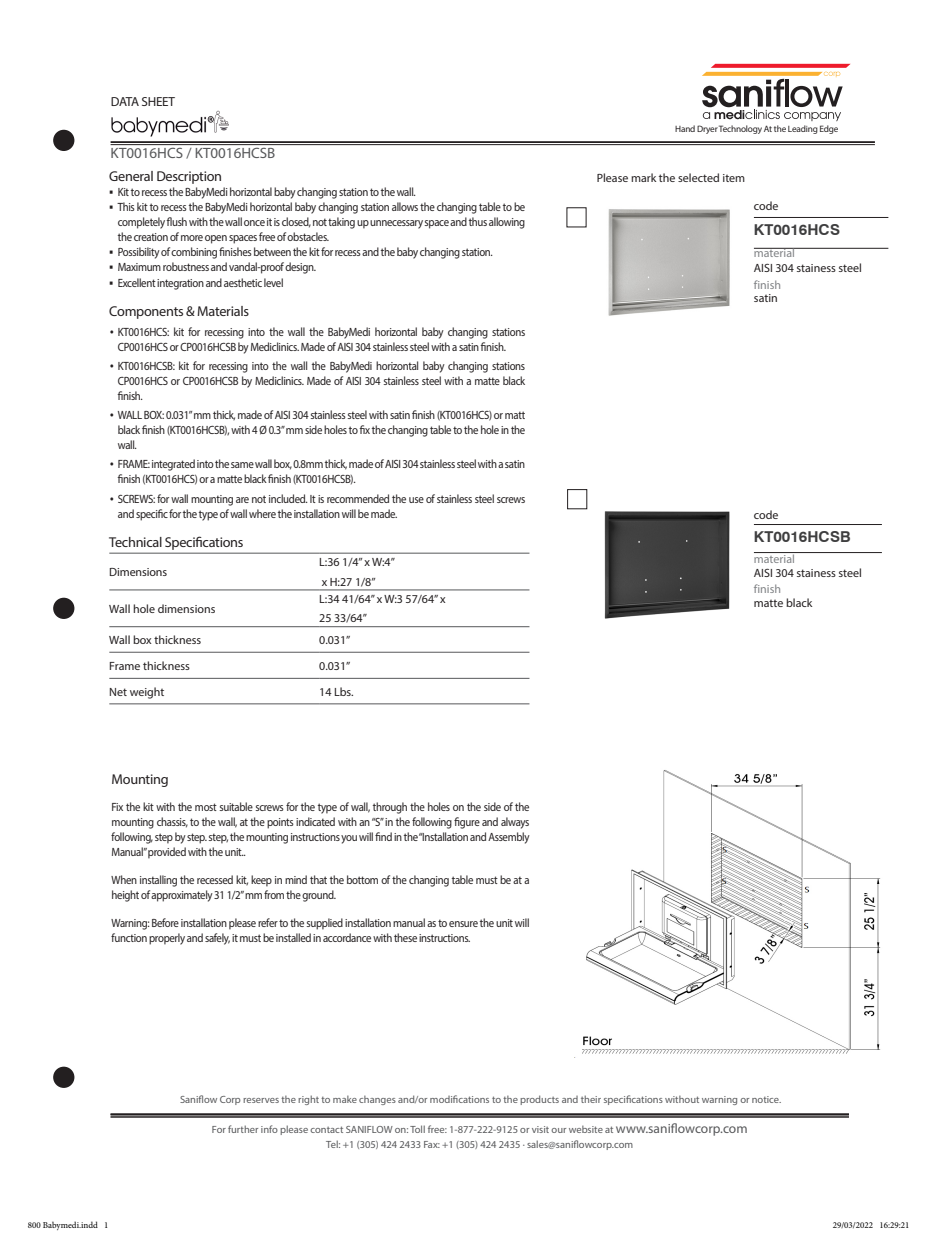
<style>
.page{position:relative;width:940px;height:1233px;background:#fff}
.page>*{position:absolute;margin:0;border:0;box-sizing:border-box;transform-origin:0 0}
.base{font:15px "Myriad Pro";color:#57585a}
.codigos{font:700 15px "Swiss 721 BT";color:#3e3e3f}
.ladillo{font:14.25px "Myriad Pro";letter-spacing:-.02em;color:#231f20}
.titular{font:13.05px "Myriad Pro";letter-spacing:-.02em;color:#231f20}
.ladillo-2{font:12px/15px "Myriad Pro";letter-spacing:-.03em;color:#231f20;scale:.9 1}
.base-2{font:12px "Myriad Pro";color:#231f20}
.matt_acabado{font:12px "Myriad Pro";color:#231f20}
.code{font:12px "Myriad Pro";color:#231f20}
.code_titular{font:12px "Myriad Pro";color:#808285}
.bullets{font:12px "Myriad Pro";color:#231f20}
.t1{font:10.5px/15px "Myriad Pro";color:#57585a;text-align:center}
.t2{font:9.3px "Myriad Pro";letter-spacing:-.02em;color:#231f20}
.t3{font:9px "Minion Pro";color:#000}
.s1{font-family:"Swiss 721 BT";font-size:10.5px}
.s2{font-size:13.5px}
</style>
<div class="page">
<hr style="left:109px;top:553px;width:210px;height:1px;background:#57585a">
<hr style="left:319px;top:553px;width:210px;height:1px;background:#57585a">
<hr style="left:109px;top:589px;width:210px;height:1px;background:#57585a">
<hr style="left:319px;top:589px;width:210px;height:1px;background:#57585a">
<hr style="left:109px;top:626px;width:210px;height:1px;background:#57585a">
<hr style="left:319px;top:626px;width:210px;height:1px;background:#57585a">
<hr style="left:109px;top:652px;width:210px;height:1px;background:#57585a">
<hr style="left:319px;top:652px;width:210px;height:1px;background:#57585a">
<hr style="left:109px;top:678px;width:210px;height:1px;background:#57585a">
<hr style="left:319px;top:678px;width:210px;height:1px;background:#57585a">
<hr style="left:109px;top:703px;width:210px;height:1px;background:#57585a">
<hr style="left:319px;top:703px;width:210px;height:1px;background:#57585a">
<hr style="left:754px;top:217px;width:134px;height:1px;background:#231f20">
<hr style="left:754px;top:248px;width:134px;height:1px;background:#231f20">
<hr style="left:754px;top:524px;width:128px;height:1px;background:#231f20">
<hr style="left:754px;top:552px;width:128px;height:1px;background:#231f20">
<svg style="left:702px;top:64px;width:148px;height:57px"></svg>
<hr style="left:111px;top:144px;width:764px;height:1px;background:#231f20">
<hr style="left:111px;top:141px;width:764px;height:2px;background:#231f20">
<hr style="left:111px;top:1116px;width:738px;height:1px;background:#231f20">
<hr style="left:111px;top:1113px;width:738px;height:2px;background:#231f20">
<div style="left:567px;top:489px;width:20px;height:20px;border:1px solid #231f20"></div>
<div style="left:53px;top:130px;width:21px;height:21px;background:#231f20;border-radius:50%"></div>
<div style="left:53px;top:597px;width:21px;height:22px;background:#231f20;border-radius:50%"></div>
<div style="left:53px;top:1066px;width:21px;height:21px;background:#231f20;border-radius:50%"></div>
<img style="left:608px;top:209px;width:122px;height:107px">
<img style="left:604px;top:511px;width:126px;height:108px">
<img style="left:111px;top:110px;width:118px;height:27px">
<img style="left:582px;top:770px;width:299px;height:284px">
<p class="titular" style="left:111px;top:93px;width:66px">DATA SHEET</p>
<p class="base" style="left:111px;top:144px;width:166px">KT0016HCS / KT0016HCSB</p>
<p class="ladillo" style="left:109px;top:167px;width:114px">General Description</p>
<p class="ladillo-2" style="left:109px;top:184px;width:342px">▪ Kit to recess the BabyMedi horizontal baby changing station to the wall.</p>
<p class="ladillo-2" style="left:118px;top:199px;width:454px;text-align:justify;text-indent:-9px">▪ This kit to recess the BabyMedi horizontal baby changing station allows the changing table to be completely flush with the wall once it is closed, not taking up unnecessary space and thus allowing the creation of more open spaces free of obstacles.</p>
<p class="ladillo-2" style="left:109px;top:244px;width:428px">▪ Possibility of combining finishes between the kit for recess and the baby changing station.</p>
<p class="ladillo-2" style="left:109px;top:259px;width:231px">▪ Maximum robustness and vandal-proof design.</p>
<p class="ladillo-2" style="left:109px;top:275px;width:195px">▪ Excellent integration and aesthetic level</p>
<p class="ladillo" style="left:109px;top:303px;width:141px">Components &amp; Materials</p>
<p class="ladillo-2" style="left:118px;top:324px;width:454px;text-indent:-9px"><span class="s1">•</span> KT0016HCS: kit for recessing into the wall the BabyMedi horizontal baby changing stations<br>CP0016HCS or CP0016HCSB by Mediclinics. Made of AISI 304 stainless steel with a satin finish.</p>
<p class="ladillo-2" style="left:118px;top:358px;width:454px;text-align:justify;text-indent:-9px"><span class="s1">•</span> KT0016HCSB: kit for recessing into the wall the BabyMedi horizontal baby changing stations CP0016HCS or CP0016HCSB by Mediclinics. Made of AISI 304 stainless steel with a matte black finish.</p>
<p class="ladillo-2" style="left:118px;top:407px;width:454px;text-align:justify;text-indent:-9px"><span class="s1">•</span> WALL BOX: 0.031” mm thick, made of AISI 304 stainless steel with satin finish (KT0016HCS) or matt black finish (KT0016HCSB), with 4 Ø 0.3” mm side holes to fix the changing table to the hole in the wall.</p>
<p class="ladillo-2" style="left:118px;top:456px;width:454px;text-indent:-9px"><span class="s1">•</span> FRAME: integrated into the same wall box, 0.8mm thick, made of AISI 304 stainless steel with a satin finish (KT0016HCS) or a matte black finish (KT0016HCSB).</p>
<p class="ladillo-2" style="left:118px;top:491px;width:454px;text-indent:-9px"><span class="s1">•</span> SCREWS: for wall mounting are not included. It is recommended the use of stainless steel screws and specific for the type of wall where the installation will be made.</p>
<p class="ladillo" style="left:109px;top:533px;width:136px">Technical Specifications</p>
<p class="base-2" style="left:109px;top:564px;width:59px">Dimensions</p>
<p class="base-2" style="left:319px;top:555px;width:77px">L:36 1/4” x W:4”</p>
<p class="base-2" style="left:322px;top:574px;width:55px">x H:27 1/8”</p>
<p class="base-2" style="left:109px;top:601px;width:108px">Wall hole dimensions</p>
<p class="base-2" style="left:319px;top:591px;width:128px">L:34 41/64” x W:3 57/64” x</p>
<p class="base-2" style="left:319px;top:611px;width:49px">25 33/64”</p>
<p class="base-2" style="left:109px;top:632px;width:93px">Wall box thickness</p>
<p class="base-2" style="left:319px;top:632px;width:33px">0.031”</p>
<p class="base-2" style="left:109px;top:658px;width:82px">Frame thickness</p>
<p class="base-2" style="left:319px;top:658px;width:33px">0.031”</p>
<p class="base-2" style="left:109px;top:684px;width:57px">Net weight</p>
<p class="base-2" style="left:319px;top:684px;width:36px">14 Lbs.</p>
<p class="ladillo" style="left:112px;top:770px;width:58px">Mounting</p>
<p class="ladillo-2" style="left:112px;top:799px;width:466px;text-align:justify">Fix the kit with the most suitable screws for the type of wall, through the holes on the side of the mounting chassis, to the wall, at the points indicated with an “S” in the following figure and always following, step by step. step, the mounting instructions you will find in the “Installation and Assembly Manual” provided with the unit..</p>
<p class="ladillo-2" style="left:112px;top:872px;width:466px">When installing the recessed kit, keep in mind that the bottom of the changing table must be at a height of approximately 31 1/2” mm from the ground.</p>
<p class="ladillo-2" style="left:112px;top:915px;width:466px">Warning: Before installation please refer to the supplied installation manual as to ensure the unit will function properly and safely, it must be installed in accordance with these instructions.</p>
<p class="t2" style="left:675px;top:123px;width:165px">Hand Dryer Technology At the Leading Edge</p>
<p class="bullets" style="left:597px;top:170px;width:150px">Please mark the selected item</p>
<p class="code" style="left:754px;top:198px;width:26px">code</p>
<p class="code_titular" style="left:754px;top:245px;width:43px">material</p>
<p class="code" style="left:754px;top:260px;width:110px">AISI 304 stainess steel</p>
<p class="code_titular" style="left:754px;top:277px;width:29px">finish</p>
<p class="matt_acabado" style="left:754px;top:291px;width:25px">satin</p>
<p class="codigos" style="left:754px;top:221px;width:88px">KT0016HCS</p>
<p class="code" style="left:754px;top:507px;width:26px">code</p>
<p class="code_titular" style="left:754px;top:551px;width:43px">material</p>
<p class="matt_acabado" style="left:754px;top:565px;width:110px">AISI 304 stainess steel</p>
<p class="code_titular" style="left:754px;top:582px;width:29px">finish</p>
<p class="matt_acabado" style="left:754px;top:595px;width:60px">matte black</p>
<p class="codigos" style="left:754px;top:527px;width:98px">KT0016HCSB</p>
<p class="t1" style="left:180px;top:1091px;width:603px">Saniflow Corp reserves the right to make changes and/or modifications to the products and their specifications without warning or notice.</p>
<p class="t1" style="left:212px;top:1121px;width:537px">For further info please contact SANIFLOW on: Toll free: 1-877-222-9125 or visit our website at <span class="s2">www.saniflowcorp.com<br></span>Tel: +1 (305) 424 2433 Fax: +1 (305) 424 2435 · sales@saniflowcorp.com</p>
<p class="t3" style="left:28px;top:1219px;width:82px">800 Babymedi.indd 1</p>
<p class="t3" style="left:832px;top:1219px;width:78px">29/03/2022 16:29:21</p>
</div>
